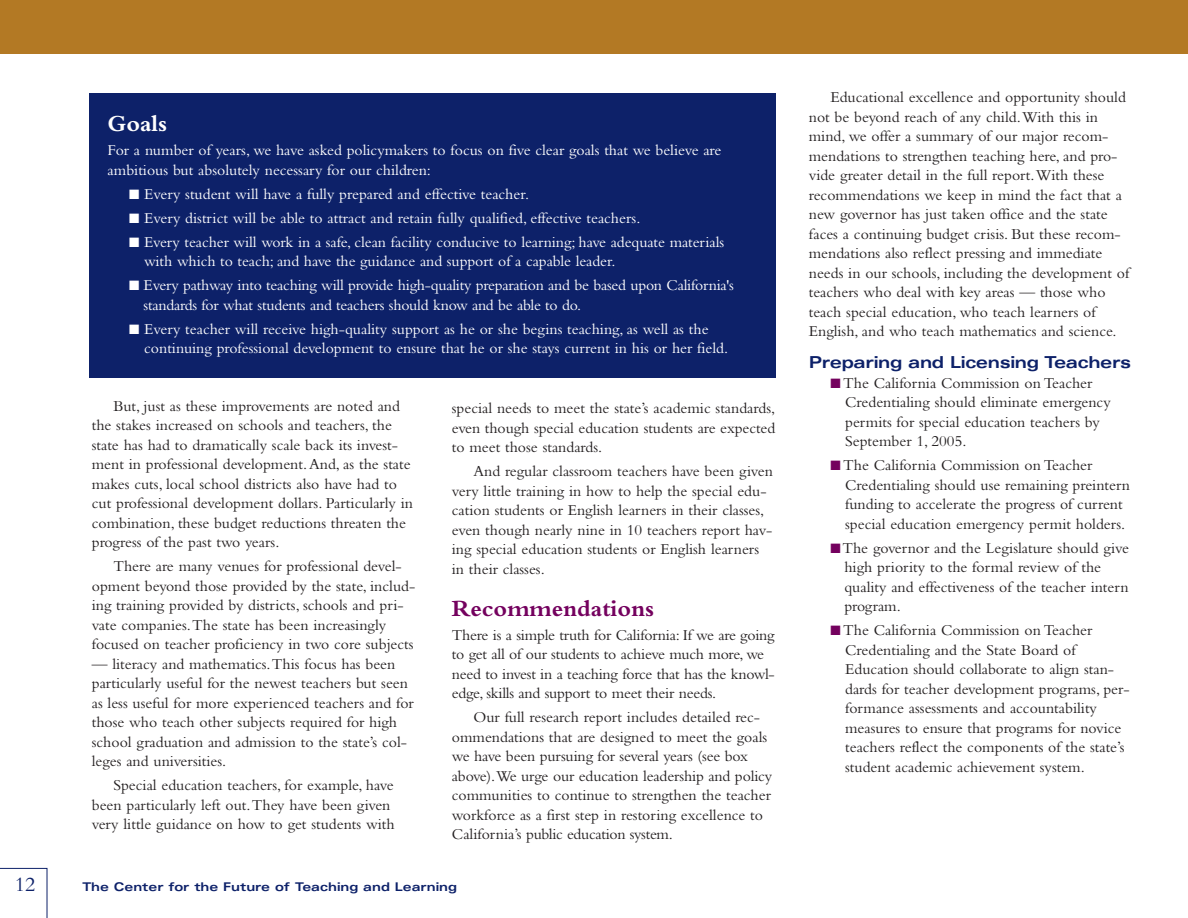
<style>
.page{position:relative;width:1188px;height:918px;background:#fff}
.page>*{position:absolute;margin:0;border:0;box-sizing:border-box;transform-origin:0 0}
.t1{font:700 24px "Bembo";color:#74015e}
.t2{font:700 24px "Bembo";color:#fff}
.t3{font:21px "Bembo";color:#0d2169}
.t4{font:700 expanded 16.5px "Univers";letter-spacing:-.02em;color:#0d2169}
.t5{font:15.75px/19.5px "Bembo";color:#231f20}
.t6{font:15.75px/19.5px "Bembo";color:#fff}
.t7{font:700 expanded 12px "Univers";color:#0d2169}
.s1{color:#74015e}
</style>
<div class="page">
<div style="left:0;top:0;width:1188px;height:54px;background:#b37924"></div>
<svg style="left:0;top:868px;width:47px;height:50px"></svg>
<div style="left:90px;top:94px;width:686px;height:284px;background:#0d2169"></div>
<h1 class="t2" style="left:108px;top:115px;width:61px">Goals</h1>
<p class="t6" style="left:108px;top:142px;width:615px">For a number of years, we have asked policymakers to focus on five clear goals that we believe are ambitious but absolutely necessary for our children:</p>
<p class="t6" style="left:129px;top:186px;width:401px">■ Every student will have a fully prepared and effective teacher.</p>
<p class="t6" style="left:129px;top:210px;width:513px">■ Every district will be able to attract and retain fully qualified, effective teachers.</p>
<p class="t6" style="left:144px;top:234px;width:582px;text-indent:-15px">■ Every teacher will work in a safe, clean facility conducive to learning; have adequate materials with which to teach; and have the guidance and support of a capable leader.</p>
<p class="t6" style="left:144px;top:277px;width:592px;text-indent:-14px">■ Every pathway into teaching will provide high-quality preparation and be based upon California's standards for what students and teachers should know and be able to do.</p>
<p class="t6" style="left:144px;top:321px;width:585px;text-indent:-15px">■ Every teacher will receive high-quality support as he or she begins teaching, as well as the continuing professional development to ensure that he or she stays current in his or her field.</p>
<p class="t5" style="left:92px;top:397px;width:323px;text-indent:22px">But, just as these improvements are noted and the stakes increased on schools and teachers, the state has had to dramatically scale back its invest&shy;ment in professional development.And, as the state makes cuts, local school districts also have had to cut professional development dollars. Particularly in combination, these budget reductions threaten the progress of the past two years.</p>
<p class="t5" style="left:92px;top:558px;width:325px;text-indent:22px">There are many venues for professional devel&shy;opment beyond those provided by the state, includ&shy;ing training provided by districts, schools and pri&shy;vate companies.The state has been increasingly focused on teacher proficiency in two core subjects</p>
<p class="t5" style="left:92px;top:655px;width:324px">— literacy and mathematics.This focus has been particularly useful for the newest teachers but seen as less useful for more experienced teachers and for those who teach other subjects required for high school graduation and admission to the state’s col&shy;leges and universities.</p>
<p class="t5" style="left:92px;top:777px;width:304px;text-indent:22px">Special education teachers, for example, have been particularly left out.They have been given very little guidance on how to get students with</p>
<p class="t5" style="left:452px;top:400px;width:325px;text-align:justify">special needs to meet the state’s academic standards, even though special education students are expected to meet those standards.</p>
<p class="t5" style="left:452px;top:463px;width:323px;text-indent:22px">And regular classroom teachers have been given very little training in how to help the special edu&shy;cation students or English learners in their classes, even though nearly nine in 10 teachers report hav&shy;ing special education students or English learners in their classes.</p>
<h1 class="t1" style="left:452px;top:600px;width:204px">Recommendations</h1>
<p class="t5" style="left:452px;top:627px;width:325px">There is a simple truth for California: If we are going to get all of our students to achieve much more, we need to invest in a teaching force that has the knowl&shy;edge, skills and support to meet their needs.</p>
<p class="t5" style="left:452px;top:709px;width:322px;text-indent:22px">Our full research report includes detailed rec&shy;ommendations that are designed to meet the goals we have been pursuing for several years (see box above).We urge our education leadership and policy communities to continue to strengthen the teacher workforce as a first step in restoring excellence to California’s public education system.</p>
<h2 class="t3" style="left:15px;top:877px;width:22px">12</h2>
<p class="t7" style="left:82px;top:882px;width:376px">The Center for the Future of Teaching and Learning</p>
<p class="t5" style="left:809px;top:89px;width:322px;text-indent:22px">Educational excellence and opportunity should not be beyond reach of any child.With this in mind, we offer a summary of our major recom&shy;mendations to strengthen teaching here, and pro&shy;vide greater detail in the full report.With these recommendations we keep in mind the fact that a new governor has just taken office and the state faces a continuing budget crisis. But these recom&shy;mendations also reflect pressing and immediate needs in our schools, including the development of teachers who deal with key areas — those who teach special education, who teach learners of English, and who teach mathematics and science.</p>
<p class="t4" style="left:809px;top:357px;width:324px">Preparing and Licensing Teachers</p>
<p class="t5" style="left:845px;top:375px;width:267px;text-indent:-15px"><span class="s1">■</span> The California Commission on Teacher Credentialing should eliminate emergency permits for special education teachers by September 1, 2005.</p>
<p class="t5" style="left:845px;top:457px;width:286px;text-indent:-15px"><span class="s1">■</span> The California Commission on Teacher Credentialing should use remaining preintern funding to accelerate the progress of current special education emergency permit holders.</p>
<p class="t5" style="left:844px;top:540px;width:286px;text-indent:-14px"><span class="s1">■</span>The governor and the Legislature should give high priority to the formal review of the quality and effectiveness of the teacher intern program.</p>
<p class="t5" style="left:845px;top:622px;width:286px;text-indent:-15px"><span class="s1">■</span> The California Commission on Teacher Credentialing and the State Board of Education should collaborate to align stan&shy;dards for teacher development programs, per&shy;formance assessments and accountability measures to ensure that programs for novice teachers reflect the components of the state’s student academic achievement system.</p>
</div>
